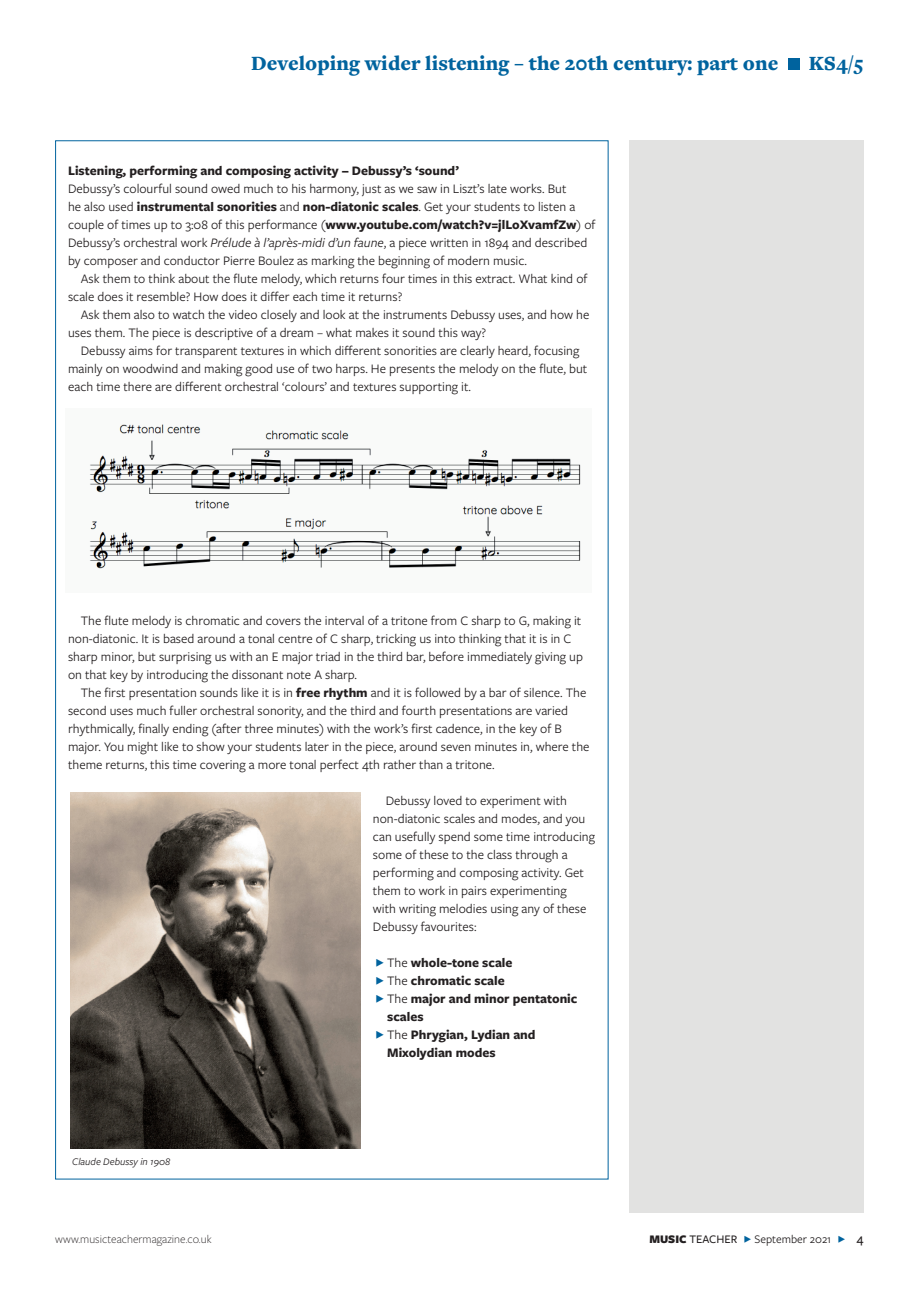
<style>
.page{position:relative;width:919px;height:1289px;background:#fff}
.page>*{position:absolute;margin:0;border:0;box-sizing:border-box;transform-origin:0 0}
.t1{font:900 21px "Freight Text Pro";color:#00639e}
.t2{font:13.5px/18px "Freight Sans Pro";color:#231f20}
.t3{font:700 13.5px/18px "Freight Sans Pro";color:#231f20}
.t4{font:300 12px "Freight Sans Pro";color:#231f20}
.t5{font:12px "Freight Sans Pro";color:#231f20}
.t6{font:italic 10.5px "Freight Sans Pro";color:#231f20}
.s1{font-weight:700}
.s2{font-style:italic}
.s3{font-weight:400}
.s4{font-weight:900}
.s5{font-weight:500}
.s6{color:#00639e}
.s7{font-weight:500;font-size:13.5px}
</style>
<div class="page">
<div style="left:629px;top:140px;width:234px;height:1072px;background:#e2e2e1"></div>
<div style="left:787px;top:59px;width:12px;height:11px;background:#00639e"></div>
<img style="left:89px;top:424px;width:492px;height:145px">
<img style="left:71px;top:792px;width:289px;height:356px">
<h1 class="t1" style="left:251px;top:49px;width:528px">Developing wider listening – the 20th century: part one</h1>
<h1 class="t1" style="left:808px;top:49px;width:56px">KS4/5</h1>
<p class="t3" style="left:68px;top:161px;width:392px">Listening, performing and composing activity – Debussy’s ‘sound’</p>
<p class="t2" style="left:68px;top:179px;width:529px">Debussy’s colourful sound owed much to his harmony, just as we saw in Liszt’s late works. But<br>he also used <span class="s1">instrumental sonorities</span> and <span class="s1">non-diatonic scales</span>. Get your students to listen a couple of times up to 3:08 of this performance (<span class="s1">www.youtube.com/watch?v=jlLoXvamfZw</span>) of Debussy’s orchestral work <span class="s2">Prélude à l’après-midi d’un faune</span>, a piece written in 1894 and described by composer and conductor Pierre Boulez as marking the beginning of modern music.</p>
<p class="t2" style="left:68px;top:269px;width:521px;text-indent:13px">Ask them to think about the flute melody, which returns four times in this extract. What kind of scale does it resemble? How does it differ each time it returns?</p>
<p class="t2" style="left:68px;top:305px;width:522px;text-indent:13px">Ask them also to watch the video closely and look at the instruments Debussy uses, and how he uses them. The piece is descriptive of a dream – what makes it sound this way?</p>
<p class="t2" style="left:68px;top:341px;width:521px;text-indent:13px">Debussy aims for transparent textures in which different sonorities are clearly heard, focusing mainly on woodwind and making good use of two harps. He presents the melody on the flute, but each time there are different orchestral ‘colours’ and textures supporting it.</p>
<p class="t2" style="left:68px;top:611px;width:516px;text-indent:13px">The flute melody is chromatic and covers the interval of a tritone from C sharp to G, making it non-diatonic. It is based around a tonal centre of C sharp, tricking us into thinking that it is in C sharp minor, but surprising us with an E major triad in the third bar, before immediately giving up on that key by introducing the dissonant note A sharp.</p>
<p class="t2" style="left:68px;top:683px;width:523px;text-indent:13px">The first presentation sounds like it is in <span class="s1">free rhythm</span> and it is followed by a bar of silence. The second uses much fuller orchestral sonority, and the third and fourth presentations are varied rhythmically, finally ending (after three minutes) with the work’s first cadence, in the key of B major. You might like to show your students later in the piece, around seven minutes in, where the theme returns, this time covering a more tonal perfect 4th rather than a tritone.</p>
<p class="t2" style="left:373px;top:791px;width:223px;text-indent:13px">Debussy loved to experiment with non-diatonic scales and modes, and you can usefully spend some time introducing some of these to the class through a performing and composing activity. Get them to work in pairs experimenting<br>with writing melodies using any of these Debussy favourites:</p>
<p class="t6" style="left:72px;top:1154px;width:99px">Claude Debussy in 1908</p>
<p class="t3" style="left:387px;top:953px;width:192px"><span class="s3">The</span> whole-tone scale<br><span class="s3">The</span> chromatic scale<br><span class="s3">The</span> major and minor pentatonic scales<br><span class="s3">The</span> Phrygian, Lydian and<br>Mixolydian modes</p>
<p class="t4" style="left:55px;top:1230px;width:158px">www.musicteachermagazine.co.uk</p>
<p class="t5" style="left:649px;top:1230px;width:216px"><span class="s4">MUSIC</span> <span class="s5">TEACHER</span> <span class="s6">F</span> September 2021 <span class="s6">F</span> <span class="s7">4</span></p>
</div>
